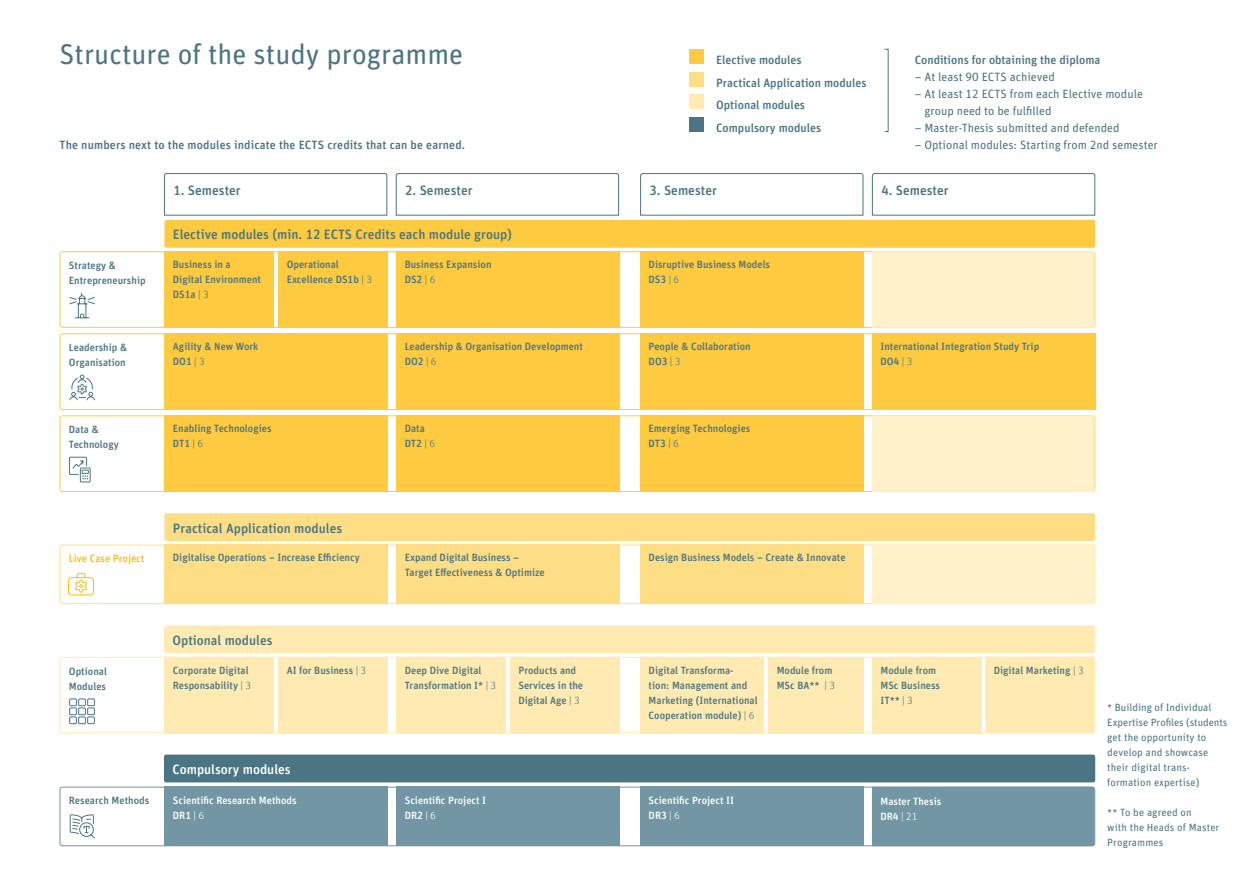
<style>
.page{position:relative;width:1259px;height:893px;background:#fff}
.page>*{position:absolute;margin:0;border:0;box-sizing:border-box;transform-origin:0 0}
.t1{font:28.5px "Unit Rounded Pro";color:#4b7582}
.t2{font:500 13.5px "Unit Rounded Pro";color:#4b7582}
.t3{font:500 13.5px "Unit Rounded Pro";color:#fff}
.t4{font:500 12px/22.6px "Unit Rounded Pro";color:#4b7582}
.t5{font:12px/17px "Unit Rounded Pro";color:#4b7582}
.t6{font:500 10.5px/15px "Unit Rounded Pro";color:#4b7582}
.t7{font:10.5px/15px "Unit Rounded Pro";letter-spacing:.01em;color:#4b7582}
.t8{font:500 10.5px/15px "Unit Rounded Pro";color:#fff}
.t9{font:500 10.5px "Unit Rounded Pro";color:#fbbe00}
.s1{font-weight:300}
</style>
<div class="page">
<div style="left:164px;top:657px;width:110px;height:76px;background:#ffebb1"></div>
<div style="left:278px;top:657px;width:110px;height:76px;background:#ffebb1"></div>
<div style="left:510px;top:657px;width:109px;height:76px;background:#ffebb1"></div>
<div style="left:396px;top:657px;width:110px;height:76px;background:#ffebb1"></div>
<div style="left:164px;top:333px;width:224px;height:77px;background:#fdca40"></div>
<div style="left:396px;top:333px;width:223px;height:77px;background:#fdca40"></div>
<div style="left:396px;top:545px;width:223px;height:59px;background:#fede85"></div>
<div style="left:164px;top:545px;width:224px;height:59px;background:#fede85"></div>
<div style="left:164px;top:787px;width:224px;height:59px;background:#7296a3"></div>
<div style="left:396px;top:787px;width:223px;height:59px;background:#7296a3"></div>
<div style="left:278px;top:251px;width:110px;height:77px;background:#fdca40"></div>
<div style="left:164px;top:251px;width:110px;height:77px;background:#fdca40"></div>
<div style="left:396px;top:251px;width:223px;height:77px;background:#fdca40"></div>
<div style="left:164px;top:415px;width:224px;height:77px;background:#fdca40"></div>
<div style="left:396px;top:415px;width:223px;height:77px;background:#fdca40"></div>
<svg style="left:69px;top:456px;width:22px;height:27px"></svg>
<div style="left:60px;top:415px;width:1035px;height:77px;border:1px solid #fdca40;border-radius:3px"></div>
<svg style="left:69px;top:374px;width:26px;height:27px"></svg>
<div style="left:60px;top:333px;width:1035px;height:77px;border:1px solid #fdca40;border-radius:3px"></div>
<svg style="left:69px;top:292px;width:26px;height:27px"></svg>
<div style="left:60px;top:251px;width:1035px;height:77px;border:1px solid #fdca40;border-radius:3px"></div>
<div style="left:60px;top:657px;width:1035px;height:76px;border:1px solid #ffebb1;border-radius:3px"></div>
<svg style="left:69px;top:698px;width:26px;height:27px"></svg>
<div style="left:60px;top:545px;width:1035px;height:59px;border:1px solid #fede85;border-radius:3px"></div>
<svg style="left:68px;top:572px;width:26px;height:24px"></svg>
<svg style="left:69px;top:814px;width:26px;height:25px"></svg>
<div style="left:60px;top:787px;width:1035px;height:59px;border:1px solid #7296a3;border-radius:3px"></div>
<svg style="left:871px;top:173px;width:224px;height:43px"></svg>
<svg style="left:640px;top:173px;width:224px;height:43px"></svg>
<svg style="left:395px;top:173px;width:224px;height:43px"></svg>
<svg style="left:163px;top:173px;width:225px;height:43px"></svg>
<div style="left:985px;top:657px;width:109px;height:76px;background:#ffebb1"></div>
<div style="left:872px;top:657px;width:109px;height:76px;background:#ffebb1"></div>
<div style="left:768px;top:657px;width:95px;height:76px;background:#ffebb1"></div>
<div style="left:640px;top:657px;width:124px;height:76px;background:#ffebb1"></div>
<div style="left:164px;top:625px;width:931px;height:28px;background:#ffebb1;border-radius:2px"></div>
<div style="left:164px;top:755px;width:931px;height:27px;background:#4b7582;border-radius:2px"></div>
<div style="left:640px;top:333px;width:223px;height:77px;background:#fdca40"></div>
<div style="left:872px;top:333px;width:223px;height:77px;background:#fdca40"></div>
<div style="left:164px;top:513px;width:931px;height:28px;background:#fede85;border-radius:2px"></div>
<div style="left:872px;top:545px;width:222px;height:59px;background:#fff1c9"></div>
<div style="left:640px;top:545px;width:223px;height:59px;background:#fede85"></div>
<div style="left:872px;top:787px;width:222px;height:59px;background:#7296a3"></div>
<div style="left:640px;top:787px;width:223px;height:59px;background:#7296a3"></div>
<div style="left:640px;top:251px;width:223px;height:77px;background:#fdca40"></div>
<div style="left:872px;top:251px;width:222px;height:77px;background:#fff1c9"></div>
<div style="left:640px;top:415px;width:223px;height:77px;background:#fdca40"></div>
<div style="left:872px;top:415px;width:222px;height:77px;background:#fff1c9"></div>
<div style="left:164px;top:220px;width:931px;height:28px;background:#fdca40;border-radius:2px"></div>
<div style="left:689px;top:72px;width:15px;height:15px;background:#fede85"></div>
<div style="left:689px;top:49px;width:15px;height:15px;background:#fdca40"></div>
<div style="left:689px;top:94px;width:15px;height:15px;background:#ffebb1"></div>
<div style="left:689px;top:117px;width:15px;height:15px;background:#4b7582"></div>
<h1 class="t1" style="left:60px;top:34px;width:405px">Structure of the study programme</h1>
<p class="t4" style="left:914px;top:48px;width:187px">Conditions for obtaining the diploma</p>
<p class="t5" style="left:914px;top:68px;width:142px">– At least 90 ECTS achieved</p>
<p class="t5" style="left:924px;top:85px;width:220px;text-indent:-10px">– At least 12 ECTS from each Elective module group need to be fulfilled</p>
<p class="t5" style="left:914px;top:119px;width:206px">– Master-Thesis submitted and defended</p>
<p class="t5" style="left:914px;top:136px;width:245px">– Optional modules: Starting from 2nd semester</p>
<p class="t4" style="left:716px;top:48px;width:152px">Elective modules<br>Practical Application modules<br>Optional modules<br>Compulsory modules</p>
<p class="t4" style="left:60px;top:133px;width:407px">The numbers next to the modules indicate the ECTS credits that can be earned.</p>
<p class="t2" style="left:173px;top:180px;width:69px">1. Semester</p>
<p class="t2" style="left:405px;top:180px;width:69px">2. Semester</p>
<p class="t2" style="left:649px;top:180px;width:69px">3. Semester</p>
<p class="t2" style="left:881px;top:180px;width:69px">4. Semester</p>
<p class="t2" style="left:173px;top:225px;width:340px">Elective modules (min. 12 ECTS Credits each module group)</p>
<p class="t6" style="left:69px;top:257px;width:78px">Strategy &amp;<br>Entrepreneurship</p>
<p class="t6" style="left:173px;top:256px;width:90px">Business in a<br>Digital Environment<br>DS1a <span class="s1">| 3</span></p>
<p class="t6" style="left:405px;top:256px;width:88px">Business Expansion<br>DS2 <span class="s1">| 6</span></p>
<p class="t6" style="left:287px;top:256px;width:87px">Operational<br>Excellence DS1b <span class="s1">| 3</span></p>
<p class="t6" style="left:648px;top:256px;width:123px">Disruptive Business Models<br>DS3 <span class="s1">| 6</span></p>
<p class="t6" style="left:69px;top:339px;width:60px">Leadership &amp;<br>Organisation</p>
<p class="t6" style="left:173px;top:339px;width:87px">Agility &amp; New Work<br>DO1 <span class="s1">| 3</span></p>
<p class="t6" style="left:405px;top:339px;width:180px">Leadership &amp; Organisation Development<br>DO2 <span class="s1">| 6</span></p>
<p class="t6" style="left:648px;top:339px;width:104px">People &amp; Collaboration<br>DO3 <span class="s1">| 3</span></p>
<p class="t6" style="left:880px;top:339px;width:160px">International Integration Study Trip<br>DO4 <span class="s1">| 3</span></p>
<p class="t6" style="left:69px;top:421px;width:51px">Data &amp;<br>Technology</p>
<p class="t6" style="left:173px;top:421px;width:100px">Enabling Technologies<br>DT1 <span class="s1">| 6</span></p>
<p class="t6" style="left:405px;top:421px;width:32px">Data<br>DT2 <span class="s1">| 6</span></p>
<p class="t6" style="left:648px;top:421px;width:103px">Emerging Technologies<br>DT3 <span class="s1">| 6</span></p>
<p class="t2" style="left:173px;top:518px;width:171px">Practical Application modules</p>
<p class="t9" style="left:69px;top:551px;width:77px">Live Case Project</p>
<p class="t6" style="left:173px;top:550px;width:188px">Digitalise Operations – Increase Efficiency</p>
<p class="t6" style="left:405px;top:550px;width:142px">Expand Digital Business –<br>Target Effectiveness &amp; Optimize</p>
<p class="t6" style="left:648px;top:550px;width:198px">Design Business Models – Create &amp; Innovate</p>
<p class="t2" style="left:172px;top:630px;width:102px">Optional modules</p>
<p class="t6" style="left:69px;top:663px;width:40px">Optional<br>Modules</p>
<p class="t6" style="left:69px;top:793px;width:82px">Research Methods</p>
<p class="t6" style="left:173px;top:662px;width:80px">Corporate Digital<br>Responsability <span class="s1">| 3</span></p>
<p class="t6" style="left:287px;top:662px;width:81px">AI for Business <span class="s1">| 3</span></p>
<p class="t6" style="left:518px;top:662px;width:66px">Products and<br>Services in the<br>Digital Age <span class="s1">| 3</span></p>
<p class="t6" style="left:405px;top:662px;width:93px">Deep Dive Digital<br>Transformation I* <span class="s1">| 3</span></p>
<p class="t3" style="left:172px;top:760px;width:120px">Compulsory modules</p>
<p class="t8" style="left:173px;top:792px;width:125px">Scientific Research Methods<br>DR1 <span class="s1">| 6</span></p>
<p class="t8" style="left:405px;top:792px;width:83px">Scientific Project I<br>DR2 <span class="s1">| 6</span></p>
<p class="t6" style="left:648px;top:662px;width:111px">Digital Transforma-<br>tion: Management and<br>Marketing (International<br>Cooperation module) <span class="s1">| 6</span></p>
<p class="t6" style="left:776px;top:662px;width:60px">Module from<br>MSc BA** <span class="s1">| 3</span></p>
<p class="t8" style="left:648px;top:792px;width:87px">Scientific Project II<br>DR3 <span class="s1">| 6</span></p>
<p class="t6" style="left:880px;top:662px;width:57px">Module from</p>
<p class="t6" style="left:994px;top:662px;width:91px">Digital Marketing <span class="s1">| 3</span></p>
<p class="t6" style="left:880px;top:677px;width:61px">MSc Business<br>IT** <span class="s1">| 3</span></p>
<p class="t8" style="left:880px;top:793px;width:62px">Master Thesis<br>DR4 <span class="s1">| 21</span></p>
<p class="t7" style="left:1107px;top:700px;width:122px">* Building of Individual<br>Expertise Profiles (students get the opportunity to develop and showcase their digital trans&shy;formation expertise)</p>
<p class="t7" style="left:1107px;top:805px;width:114px">** To be agreed on<br>with the Heads of Master<br>Programmes</p>
</div>
